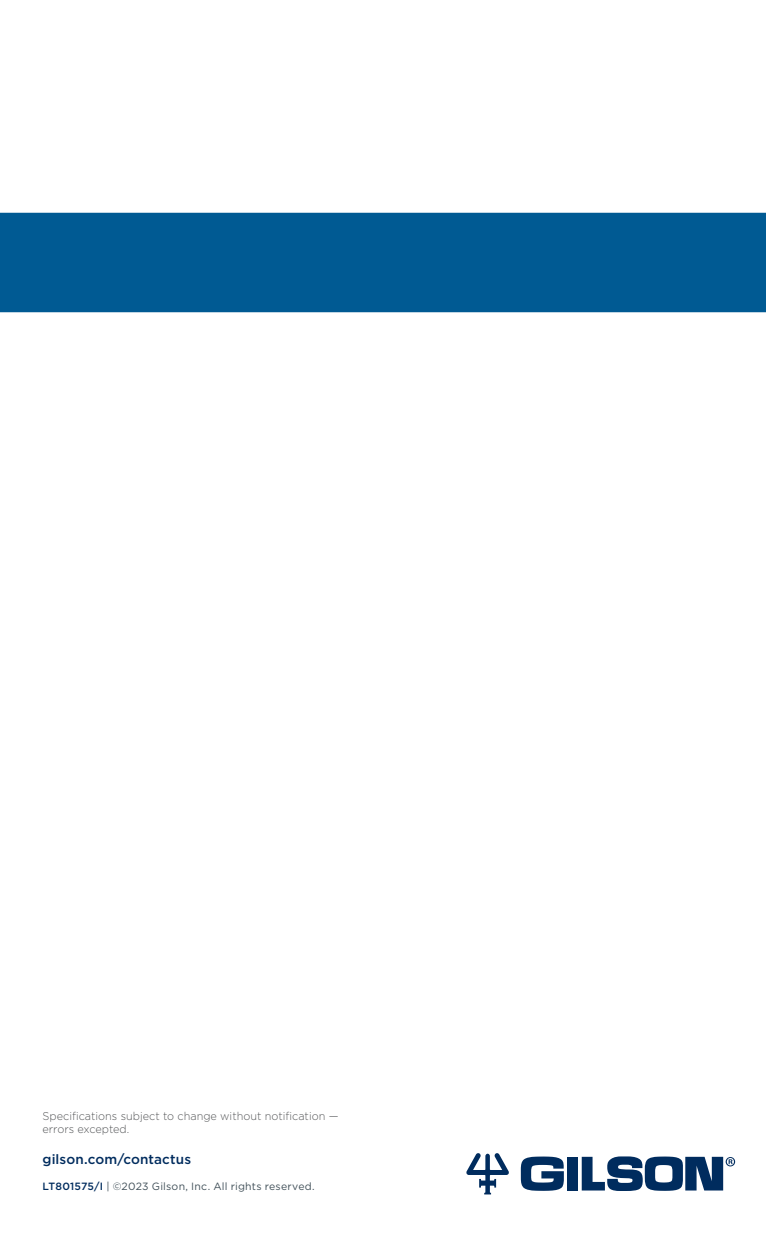
<style>
.page{position:relative;width:766px;height:1234px;background:#fff}
.page>*{position:absolute;margin:0;border:0;box-sizing:border-box;transform-origin:0 0}
.Contact_Us{font:500 13.5px "Gotham";letter-spacing:.005em;color:#002c5e}
.s_s_section{font:300 11.25px/13.5px "Gotham";color:#555759}
.Cover_Footer{font:10.5px "Gotham";letter-spacing:.02em;color:#415059}
.s1{font-weight:500;color:#002c5e}
</style>
<div class="page">
<div style="left:0;top:213px;width:765px;height:99px;background:#005a93"></div>
<div style="left:567px;top:1156px;width:11px;height:34px;background:#002c5e"></div>
<svg style="left:520px;top:1156px;width:43px;height:34px"></svg>
<svg style="left:581px;top:1156px;width:154px;height:34px"></svg>
<svg style="left:466px;top:1153px;width:43px;height:41px"></svg>
<p class="s_s_section" style="left:43px;top:1108px;width:297px">Specifications subject to change without notification — errors excepted.</p>
<p class="Contact_Us" style="left:43px;top:1149px;width:150px">gilson.com/contactus</p>
<p class="Cover_Footer" style="left:43px;top:1179px;width:273px"><span class="s1">LT801575/I</span> | ©2023 Gilson, Inc. All rights reserved.</p>
</div>
